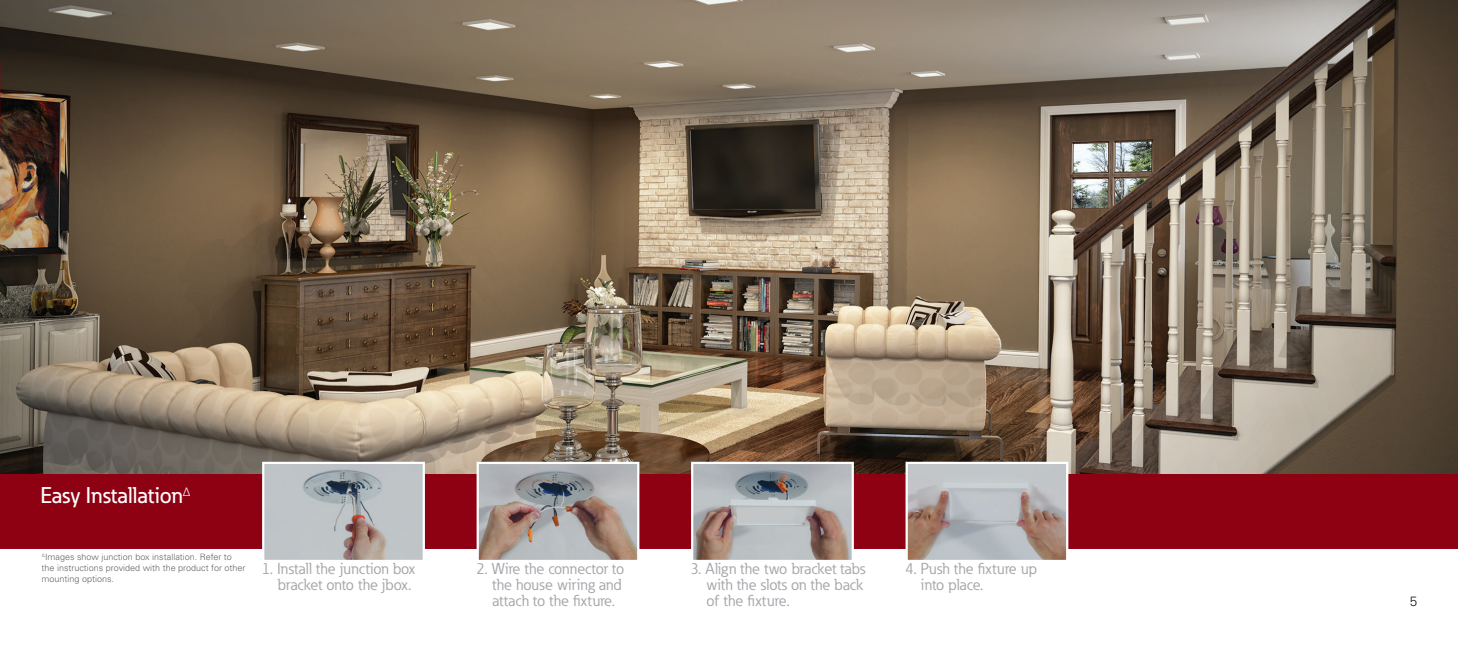
<style>
.page{position:relative;width:1458px;height:648px;background:#fff}
.page>*{position:absolute;margin:0;border:0;box-sizing:border-box;transform-origin:0 0}
.t1{font:500 22.5px "Eaton";color:#fff}
.t2{font:15.75px/15.8px "Eaton";color:#a6a7ab}
.t3{font:300 13.5px "Univers LT Std";color:#231f20}
.t4{font:300 9px/11.2px "Univers LT Std";color:#636366}
</style>
<div class="page">
<img style="left:1px;top:0;width:1457px;height:475px">
<div style="left:0;top:475px;width:1458px;height:74px;background:#8d0113"></div>
<img style="left:265px;top:465px;width:157px;height:95px">
<div style="left:262px;top:462px;width:163px;height:106px;border:2px solid #fff"></div>
<div style="left:261px;top:561px;width:173px;height:36px;background:#fff"></div>
<img style="left:480px;top:465px;width:156px;height:95px">
<div style="left:477px;top:462px;width:162px;height:106px;border:2px solid #fff"></div>
<div style="left:475px;top:561px;width:169px;height:47px;background:#fff"></div>
<img style="left:694px;top:465px;width:157px;height:95px">
<div style="left:691px;top:462px;width:163px;height:106px;border:2px solid #fff"></div>
<div style="left:690px;top:561px;width:185px;height:47px;background:#fff"></div>
<img style="left:909px;top:465px;width:156px;height:95px">
<div style="left:906px;top:462px;width:162px;height:106px;border:2px solid #fff"></div>
<div style="left:904px;top:561px;width:162px;height:36px;background:#fff"></div>
<h1 class="t1" style="left:40px;top:481px;width:151px">Easy Installation<sup>∆</sup></h1>
<p class="t4" style="left:42px;top:551px;width:205px"><sup>∆</sup>Images show junction box installation. Refer to the instructions provided with the product for other mounting options.</p>
<p class="t2" style="left:262px;top:561px;width:155px;text-align:right">1. Install the junction box bracket onto the jbox.</p>
<p class="t2" style="left:492px;top:561px;width:134px;text-indent:-16px">2. Wire the connector to the house wiring and attach to the fixture.</p>
<p class="t2" style="left:707px;top:561px;width:161px;text-indent:-16px">3. Align the two bracket tabs with the slots on the back of the fixture.</p>
<p class="t2" style="left:921px;top:561px;width:118px;text-indent:-16px">4. Push the fixture up into place.</p>
<p class="t3" style="left:1410px;top:593px;width:9px">5</p>
</div>
